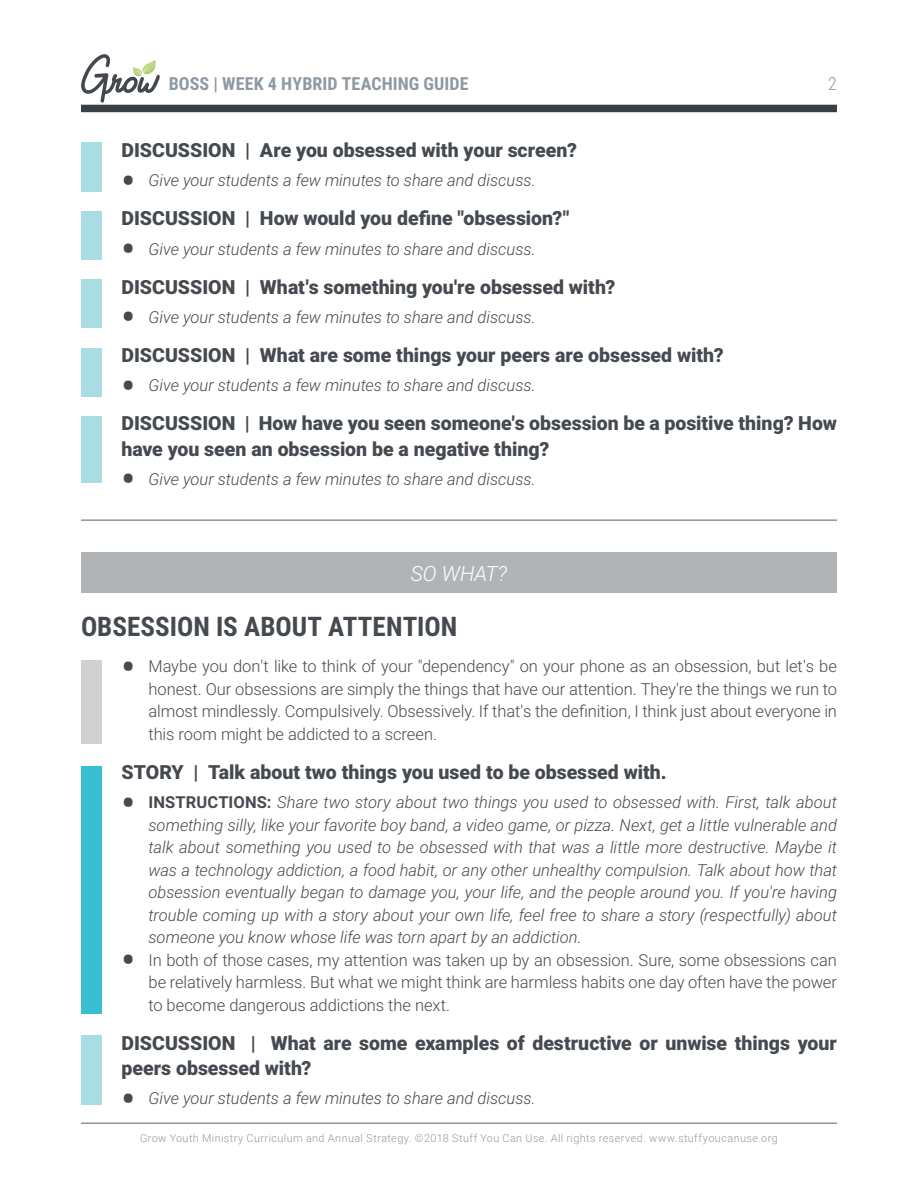
<style>
.page{position:relative;width:918px;height:1188px;background:#fff}
.page>*{position:absolute;margin:0;border:0;box-sizing:border-box;transform-origin:0 0}
.t1{font:700 27px "Roboto Condensed";color:#444a50}
.t2{font:italic 300 21px "Roboto";letter-spacing:-.005em;color:#fff}
.t3{font:900 19.5px/25.5px "Roboto";color:#444a50}
.t4{font:700 18px "Roboto Condensed";letter-spacing:.005em;color:#8f99a4}
.t5{font:300 18px "Roboto Condensed";color:#8f99a4}
.t6{font:italic 300 16.5px/22.5px "Roboto";color:#444a50;text-align:justify}
.t7{font:300 16.5px/22.5px "Roboto";letter-spacing:-.005em;color:#444a50;text-align:justify}
.t8{font:300 10.8px "Roboto";letter-spacing:.04em;color:#8f99a6}
.s1{font-family:"Roboto Condensed";font-weight:700;font-style:normal;font-size:37.5px}
.s2{font-family:"Roboto Condensed";font-weight:700;font-size:37.5px}
.s3{font-weight:700;font-style:normal}
</style>
<div class="page">
<hr style="left:81px;top:1122px;width:756px;height:2px;background:#8d949e">
<div style="left:81px;top:105px;width:756px;height:7px;background:#3b4045"></div>
<svg style="left:81px;top:54px;width:79px;height:49px"></svg>
<hr style="left:81px;top:519px;width:756px;height:2px;background:#8d949e">
<div style="left:81px;top:552px;width:756px;height:41px;background:#b1b4b6"></div>
<div style="left:81px;top:766px;width:20px;height:248px;background:#39bed3"></div>
<div style="left:81px;top:143px;width:20px;height:49px;background:#a8dde3"></div>
<div style="left:81px;top:660px;width:20px;height:84px;background:#d1d1d1"></div>
<div style="left:81px;top:211px;width:20px;height:49px;background:#a8dde3"></div>
<div style="left:81px;top:279px;width:20px;height:48px;background:#a8dde3"></div>
<div style="left:81px;top:348px;width:20px;height:49px;background:#a8dde3"></div>
<div style="left:81px;top:416px;width:20px;height:67px;background:#a8dde3"></div>
<div style="left:81px;top:1036px;width:20px;height:69px;background:#a8dde3"></div>
<p class="t4" style="left:169px;top:71px;width:301px">BOSS | WEEK 4 HYBRID TEACHING GUIDE</p>
<p class="t5" style="left:828px;top:71px;width:10px">2</p>
<p class="t3" style="left:122px;top:137px;width:457px">DISCUSSION | Are you obsessed with your screen?</p>
<p class="t6" style="left:122px;top:169px;width:416px"><span class="s1">•</span> Give your students a few minutes to share and discuss.</p>
<p class="t3" style="left:122px;top:205px;width:449px">DISCUSSION | How would you define "obsession?"</p>
<p class="t6" style="left:122px;top:237px;width:416px"><span class="s1">•</span> Give your students a few minutes to share and discuss.</p>
<p class="t3" style="left:122px;top:273px;width:495px">DISCUSSION | What's something you're obsessed with?</p>
<p class="t6" style="left:122px;top:305px;width:416px"><span class="s1">•</span> Give your students a few minutes to share and discuss.</p>
<p class="t3" style="left:122px;top:342px;width:604px">DISCUSSION | What are some things your peers are obsessed with?</p>
<p class="t6" style="left:122px;top:373px;width:416px"><span class="s1">•</span> Give your students a few minutes to share and discuss.</p>
<p class="t3" style="left:122px;top:410px;width:717px">DISCUSSION | How have you seen someone's obsession be a positive thing? How have you seen an obsession be a negative thing?</p>
<p class="t6" style="left:122px;top:467px;width:416px"><span class="s1">•</span> Give your students a few minutes to share and discuss.</p>
<p class="t2" style="left:411px;top:559px;width:98px">SO WHAT?</p>
<p class="t1" style="left:81px;top:608px;width:378px">OBSESSION IS ABOUT ATTENTION</p>
<p class="t7" style="left:148px;top:655px;width:690px;text-indent:-27px"><span class="s2">•</span> Maybe you don't like to think of your "dependency" on your phone as an obsession, but let's be honest. Our obsessions are simply the things that have our attention. They're the things we run to almost mindlessly. Compulsively. Obsessively. If that's the definition, I think just about everyone in this room might be addicted to a screen.</p>
<p class="t3" style="left:122px;top:759px;width:547px">STORY | Talk about two things you used to be obsessed with.</p>
<p class="t6" style="left:148px;top:790px;width:690px;text-indent:-27px"><span class="s1">•</span> <span class="s3">INSTRUCTIONS:</span> Share two story about two things you used to obsessed with. First, talk about something silly, like your favorite boy band, a video game, or pizza. Next, get a little vulnerable and talk about something you used to be obsessed with that was a little more destructive. Maybe it was a technology addiction, a food habit, or any other unhealthy compulsion. Talk about how that obsession eventually began to damage you, your life, and the people around you. If you're having trouble coming up with a story about your own life, feel free to share a story (respectfully) about someone you know whose life was torn apart by an addiction.</p>
<p class="t7" style="left:148px;top:948px;width:690px;text-indent:-27px"><span class="s2">•</span> In both of those cases, my attention was taken up by an obsession. Sure, some obsessions can be relatively harmless. But what we might think are harmless habits one day often have the power to become dangerous addictions the next.</p>
<p class="t3" style="left:122px;top:1029px;width:717px">DISCUSSION | What are some examples of destructive or unwise things your peers obsessed with?</p>
<p class="t6" style="left:122px;top:1087px;width:416px"><span class="s1">•</span> Give your students a few minutes to share and discuss.</p>
<p class="t8" style="left:140px;top:1131px;width:639px">Grow Youth Ministry Curriculum and Annual Strategy. ©2018 Stuff You Can Use. All rights reserved. www.stuffyoucanuse.org</p>
</div>
